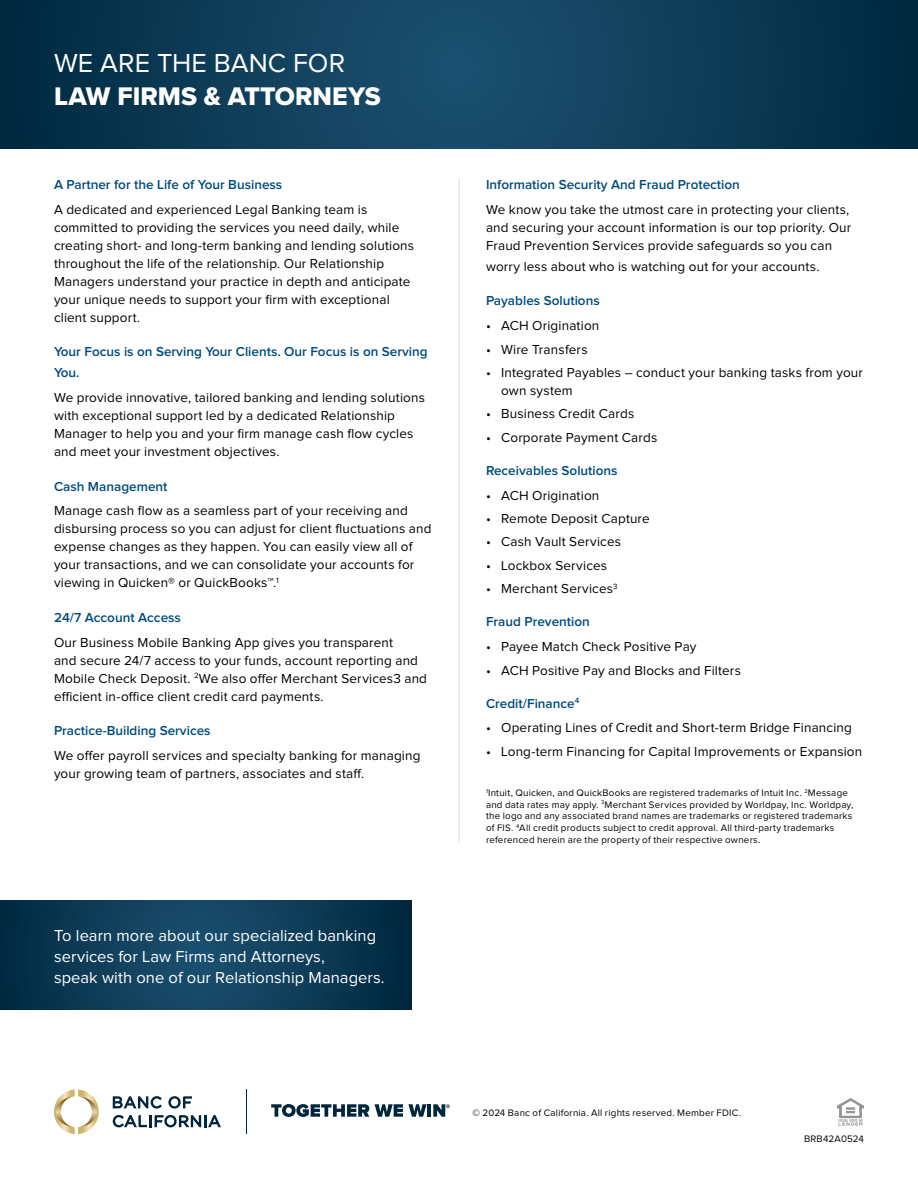
<style>
.page{position:relative;width:918px;height:1188px;background:#fff}
.page>*{position:absolute;margin:0;border:0;box-sizing:border-box;transform-origin:0 0}
.Heading{font:27px "Proxima Nova";letter-spacing:.005em;color:#fff}
.Heading-2{font:26.4px "Proxima Nova Extrabld";color:#fff}
.List_Subheadings{font:16.5px/21px "Proxima Nova";color:#fff}
.BODY-ada{font:13.5px/18px "Proxima Nova";letter-spacing:.01em;color:#000}
.SUBHEADS-aba{font:600 13.5px/21px "Proxima Nova";color:#004b7d}
.Copyright{font:9.75px/11.7px "Proxima Nova";letter-spacing:.025em;color:#000}
.Details_Body{font:9.75px "Proxima Nova";letter-spacing:.02em;color:#000}
</style>
<div class="page">
<svg style="left:0;top:0;width:918px;height:148px;background:#0d3c57"></svg>
<svg style="left:54px;top:1089px;width:45px;height:45px"></svg>
<svg style="left:113px;top:1115px;width:108px;height:12px"></svg>
<svg style="left:168px;top:1096px;width:24px;height:13px"></svg>
<svg style="left:113px;top:1096px;width:49px;height:13px"></svg>
<svg style="left:271px;top:1104px;width:98px;height:13px"></svg>
<svg style="left:375px;top:1104px;width:52px;height:13px"></svg>
<hr style="left:427px;top:1104px;width:4px;height:13px;background:#00263e">
<hr style="left:246px;top:1090px;width:1px;height:44px;background:#00263e">
<svg style="left:433px;top:1104px;width:17px;height:13px"></svg>
<svg style="left:837px;top:1098px;width:27px;height:28px"></svg>
<hr style="left:458px;top:178px;width:2px;height:665px;background:#e6e7e8">
<svg style="left:0;top:901px;width:412px;height:109px;background:#0d3b56"></svg>
<p class="Heading" style="left:54px;top:51px;width:293px">WE ARE THE BANC FOR</p>
<p class="Heading-2" style="left:54px;top:77px;width:328px">LAW FIRMS &amp; ATTORNEYS</p>
<h3 class="SUBHEADS-aba" style="left:54px;top:175px;width:230px">A Partner for the Life of Your Business</h3>
<p class="BODY-ada" style="left:54px;top:201px;width:362px">A dedicated and experienced Legal Banking team is committed to providing the services you need daily, while creating short- and long-term banking and lending solutions throughout the life of the relationship. Our Relationship Managers understand your practice in depth and anticipate your unique needs to support your firm with exceptional client support.</p>
<h3 class="SUBHEADS-aba" style="left:54px;top:342px;width:375px">Your Focus is on Serving Your Clients. Our Focus is on Serving<br>You.</h3>
<p class="BODY-ada" style="left:54px;top:389px;width:372px">We provide innovative, tailored banking and lending solutions with exceptional support led by a dedicated Relationship Manager to help you and your firm manage cash flow cycles and meet your investment objectives.</p>
<h3 class="SUBHEADS-aba" style="left:54px;top:476px;width:115px">Cash Management</h3>
<p class="BODY-ada" style="left:54px;top:502px;width:379px">Manage cash flow as a seamless part of your receiving and disbursing process so you can adjust for client fluctuations and expense changes as they happen. You can easily view all of your transactions, and we can consolidate your accounts for viewing in Quicken® or QuickBooks™.<sup>1</sup></p>
<h3 class="SUBHEADS-aba" style="left:54px;top:607px;width:128px">24/7 Account Access</h3>
<p class="BODY-ada" style="left:54px;top:634px;width:375px">Our Business Mobile Banking App gives you transparent<br>and secure 24/7 access to your funds, account reporting and Mobile Check Deposit. <sup>2</sup>We also offer Merchant Services3 and efficient in-office client credit card payments.</p>
<h3 class="SUBHEADS-aba" style="left:54px;top:721px;width:158px">Practice-Building Services</h3>
<p class="BODY-ada" style="left:54px;top:747px;width:368px">We offer payroll services and specialty banking for managing your growing team of partners, associates and staff.</p>
<p class="List_Subheadings" style="left:54px;top:925px;width:332px">To learn more about our specialized banking services for Law Firms and Attorneys,<br>speak with one of our Relationship Managers.</p>
<h3 class="SUBHEADS-aba" style="left:486px;top:175px;width:255px">Information Security And Fraud Protection</h3>
<p class="BODY-ada" style="left:486px;top:201px;width:367px">We know you take the utmost care in protecting your clients, and securing your account information is our top priority. Our<br>Fraud Prevention Services provide safeguards so you can</p>
<p class="BODY-ada" style="left:486px;top:258px;width:335px">worry less about who is watching out for your accounts.</p>
<h3 class="SUBHEADS-aba" style="left:486px;top:291px;width:115px">Payables Solutions</h3>
<p class="BODY-ada" style="left:486px;top:317px;width:115px">• ACH Origination</p>
<p class="BODY-ada" style="left:486px;top:341px;width:103px">• Wire Transfers</p>
<p class="BODY-ada" style="left:501px;top:364px;width:363px;text-indent:-15px">• Integrated Payables – conduct your banking tasks from your own system</p>
<p class="BODY-ada" style="left:486px;top:405px;width:150px">• Business Credit Cards</p>
<p class="BODY-ada" style="left:486px;top:429px;width:173px">• Corporate Payment Cards</p>
<h3 class="SUBHEADS-aba" style="left:486px;top:460px;width:133px">Receivables Solutions</h3>
<p class="BODY-ada" style="left:486px;top:487px;width:115px">• ACH Origination</p>
<p class="BODY-ada" style="left:486px;top:510px;width:165px">• Remote Deposit Capture</p>
<p class="BODY-ada" style="left:486px;top:534px;width:137px">• Cash Vault Services</p>
<p class="BODY-ada" style="left:486px;top:557px;width:123px">• Lockbox Services</p>
<p class="BODY-ada" style="left:486px;top:580px;width:133px">• Merchant Services<sup>3</sup></p>
<h3 class="SUBHEADS-aba" style="left:486px;top:612px;width:105px">Fraud Prevention</h3>
<p class="BODY-ada" style="left:486px;top:638px;width:212px">• Payee Match Check Positive Pay</p>
<p class="BODY-ada" style="left:486px;top:662px;width:257px">• ACH Positive Pay and Blocks and Filters</p>
<h3 class="SUBHEADS-aba" style="left:486px;top:693px;width:95px">Credit/Finance<sup>4</sup></h3>
<p class="BODY-ada" style="left:486px;top:720px;width:367px">• Operating Lines of Credit and Short-term Bridge Financing</p>
<p class="BODY-ada" style="left:486px;top:743px;width:378px">• Long-term Financing for Capital Improvements or Expansion</p>
<p class="Copyright" style="left:486px;top:787px;width:369px"><sup>1</sup>Intuit, Quicken, and QuickBooks are registered trademarks of Intuit Inc. <sup>2</sup>Message and data rates may apply. <sup>3</sup>Merchant Services provided by Worldpay, Inc. Worldpay, the logo and any associated brand names are trademarks or registered trademarks of FIS. <sup>4</sup>All credit products subject to credit approval. All third-party trademarks referenced herein are the property of their respective owners.</p>
<p class="Copyright" style="left:472px;top:1107px;width:270px">© 2024 Banc of California. All rights reserved. Member FDIC.</p>
<p class="Details_Body" style="left:804px;top:1134px;width:62px">BRB42A0524</p>
</div>
